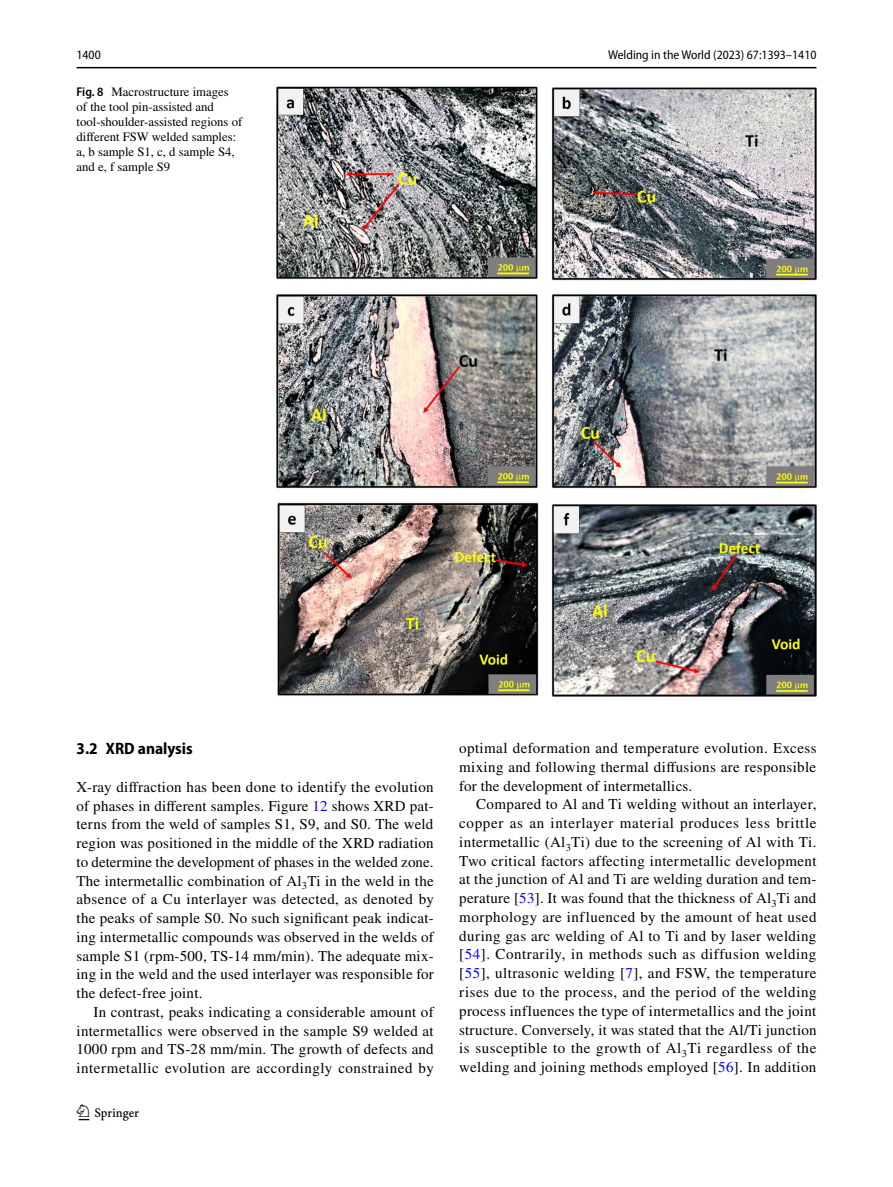
<style>
.page{position:relative;width:893px;height:1187px;background:#fff}
.page>*{position:absolute;margin:0;border:0;box-sizing:border-box;transform-origin:0 0}
.t1{font:22.5px "Springnew Regular 2";color:#000}
.t2{font:700 semi-condensed 16.5px "Myriad Pro";color:#000}
.t3{font:15px/18.8px "STIX";letter-spacing:.025em;color:#000;text-align:justify}
.t4{font:12.75px/15px "STIX";color:#000}
.t5{font:semi-condensed 12.75px "Myriad Pro";color:#000}
.s1{font-family:"Myriad Pro";font-weight:600;font-stretch:semi-condensed}
.s2{color:#00f}
</style>
<div class="page">
<hr style="left:77px;top:67px;width:739px;height:1px;background:#000">
<img style="left:276px;top:87px;width:540px;height:609px">
<p class="t5" style="left:77px;top:48px;width:26px">1400</p>
<p class="t5" style="left:608px;top:48px;width:210px">Welding in the World (2023) 67:1393–1410</p>
<p class="t4" style="left:77px;top:85px;width:167px"><span class="s1">Fig. 8</span> Macrostructure images of the tool pin-assisted and tool-shoulder-assisted regions of different FSW welded samples: a, b sample S1, c, d sample S4, and e, f sample S9</p>
<p class="t2" style="left:77px;top:739px;width:118px">3.2 XRD analysis</p>
<p class="t3" style="left:77px;top:778px;width:359px">X-ray diffraction has been done to identify the evolution of phases in different samples. Figure <span class="s2">12</span> shows XRD pat&shy;terns from the weld of samples S1, S9, and S0. The weld region was positioned in the middle of the XRD radiation to determine the development of phases in the welded zone.<br>The intermetallic combination of Al<sub>3</sub>Ti in the weld in the absence of a Cu interlayer was detected, as denoted by the peaks of sample S0. No such significant peak indicat&shy;ing intermetallic compounds was observed in the welds of sample S1 (rpm-500, TS-14 mm/min). The adequate mix&shy;ing in the weld and the used interlayer was responsible for the defect-free joint.</p>
<p class="t3" style="left:77px;top:1003px;width:359px;text-indent:17px">In contrast, peaks indicating a considerable amount of intermetallics were observed in the sample S9 welded at 1000 rpm and TS-28 mm/min. The growth of defects and intermetallic evolution are accordingly constrained by</p>
<h1 class="t1" style="left:79px;top:1104px;width:62px">1 3</h1>
<p class="t3" style="left:459px;top:739px;width:359px">optimal deformation and temperature evolution. Excess mixing and following thermal diffusions are responsible for the development of intermetallics.</p>
<p class="t3" style="left:459px;top:796px;width:359px;text-indent:17px">Compared to Al and Ti welding without an interlayer, copper as an interlayer material produces less brittle intermetallic (Al<sub>3</sub>Ti) due to the screening of Al with Ti.<br>Two critical factors affecting intermetallic development at the junction of Al and Ti are welding duration and tem&shy;perature [<span class="s2">53</span>]. It was found that the thickness of Al<sub>3</sub>Ti and morphology are influenced by the amount of heat used during gas arc welding of Al to Ti and by laser welding [<span class="s2">54</span>]. Contrarily, in methods such as diffusion welding [<span class="s2">55</span>], ultrasonic welding [<span class="s2">7</span>], and FSW, the temperature rises due to the process, and the period of the welding process influences the type of intermetallics and the joint structure. Conversely, it was stated that the Al/Ti junction is susceptible to the growth of Al<sub>3</sub>Ti regardless of the welding and joining methods employed [<span class="s2">56</span>]. In addition</p>
</div>
